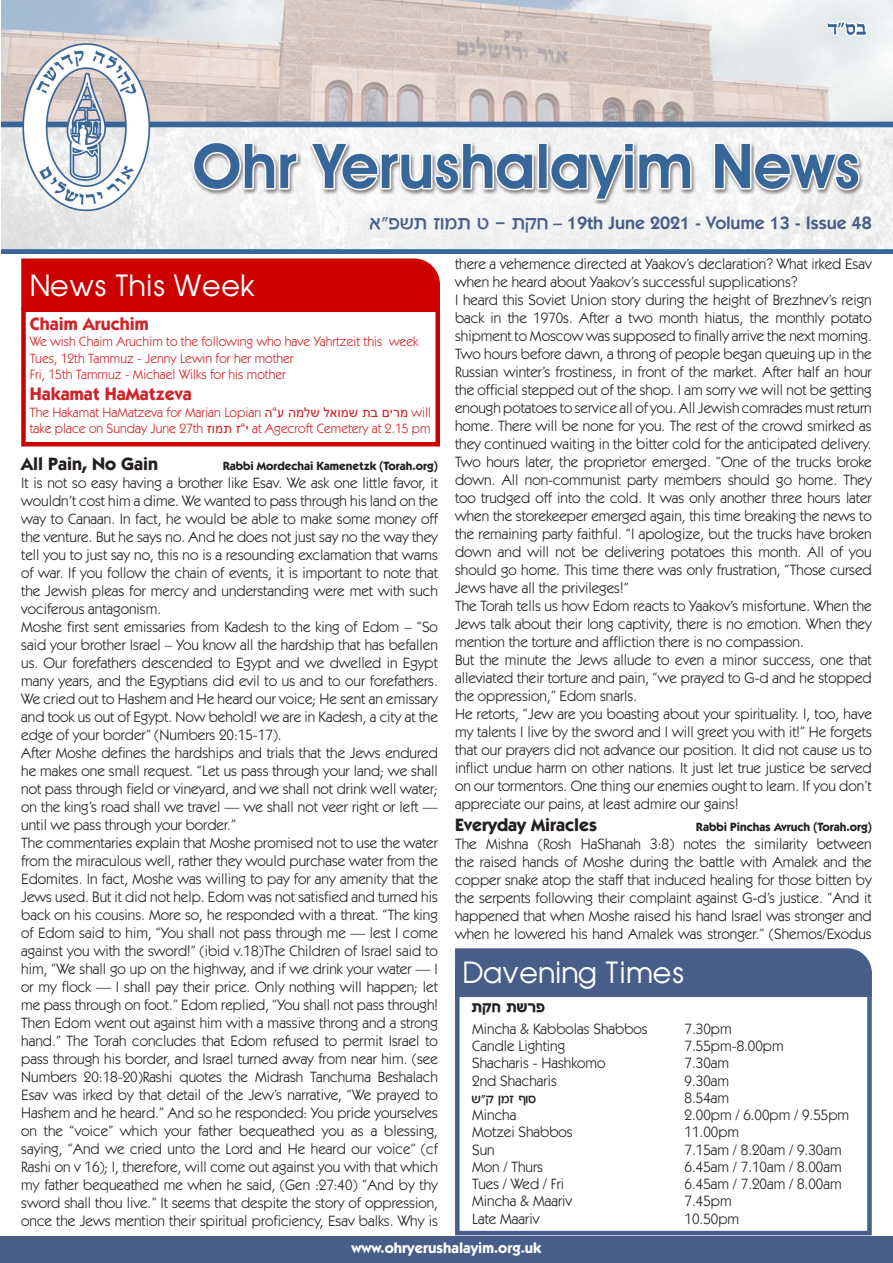
<style>
.page{position:relative;width:893px;height:1263px;background:#fff}
.page>*{position:absolute;margin:0;border:0;box-sizing:border-box;transform-origin:0 0}
.t1{font:27px "Avant Garde";color:#fff}
.t2{font:600 18px "ITC Kabel Std";color:#485e88}
.t3{font:700 18px "ITC Kabel Std";color:#231f20}
.t4{font:700 18px "ITC Kabel Std";color:#d1232a}
.t5{font:700 18px "Davka Kastel";color:#231f20}
.t6{font:15px/18px "ITC Kabel Std";color:#231f20}
.t7{font:700 15px "ITC Kabel Std";color:#fff}
.t8{font:15px "Davka Kastel";color:#231f20}
.t9{font:13.5px/16.2px "ITC Kabel Std";color:#d1232a}
.t10{font:700 12px "ITC Kabel Std";color:#231f20}
.s1{font-family:"Davka Kastel";font-weight:400;font-size:22.5px}
.s2{font-family:"Arial"}
</style>
<div class="page">
<div style="left:0;top:1236px;width:893px;height:27px;background:#485e88"></div>
<img style="left:1px;top:0;width:892px;height:253px">
<div style="left:455px;top:971px;width:417px;height:264px;border:4px solid #485e88"></div>
<div style="left:21px;top:307px;width:419px;height:139px;border:4px solid #c00"></div>
<div style="left:21px;top:258px;width:419px;height:52px;background:#c00"></div>
<div style="left:455px;top:948px;width:417px;height:49px;background:#485e88"></div>
<p class="t2" style="left:370px;top:212px;width:503px"><span class="s1">`"tyz fenz h - zwg</span> – 19th June 2021 - Volume 13 - Issue 48</p>
<h1 class="t1" style="left:30px;top:268px;width:227px">News This Week</h1>
<p class="t4" style="left:30px;top:313px;width:121px">Chaim Aruchim</p>
<p class="t9" style="left:30px;top:334px;width:390px">We wish Chaim Aruchim to the following who have Yahrtzeit this week<br>Tues, 12th Tammuz - Jenny Lewin for her mother<br>Fri, 15th Tammuz - Michael Wilks for his mother</p>
<p class="t4" style="left:30px;top:383px;width:164px">Hakamat HaMatzeva</p>
<p class="t9" style="left:30px;top:404px;width:403px">The Hakamat HaMatzeva for Marian Lopian <span class="s2">ה“ע המ של מואל ש תב מרים</span> will take place on Sunday June 27th <span class="s2">מוז ת ז“י</span> at Agecroft Cemetery at 2.15 pm</p>
<p class="t3" style="left:21px;top:453px;width:139px">All Pain, No Gain</p>
<p class="t10" style="left:223px;top:459px;width:216px">Rabbi Mordechai Kamenetzk (Torah.org)</p>
<p class="t6" style="left:21px;top:474px;width:418px">It is not so easy having a brother like Esav. We ask one little favor, it wouldn’t cost him a dime. We wanted to pass through his land on the way to Canaan. In fact, he would be able to make some money off the venture. But he says no. And he does not just say no the way they tell you to just say no, this no is a resounding exclamation that warns of war. If you follow the chain of events, it is important to note that the Jewish pleas for mercy and understanding were met with such vociferous antagonism.<br>Moshe first sent emissaries from Kadesh to the king of Edom – “So said your brother Israel – You know all the hardship that has befallen us. Our forefathers descended to Egypt and we dwelled in Egypt many years, and the Egyptians did evil to us and to our forefathers.<br>We cried out to Hashem and He heard our voice; He sent an emissary and took us out of Egypt. Now behold! we are in Kadesh, a city at the edge of your border” (Numbers 20:15-17).<br>After Moshe defines the hardships and trials that the Jews endured he makes one small request. “Let us pass through your land; we shall not pass through field or vineyard, and we shall not drink well water; on the king’s road shall we travel — we shall not veer right or left — until we pass through your border.”<br>The commentaries explain that Moshe promised not to use the water from the miraculous well, rather they would purchase water from the Edomites. In fact, Moshe was willing to pay for any amenity that the Jews used. But it did not help. Edom was not satisfied and turned his back on his cousins. More so, he responded with a threat. “The king of Edom said to him, “You shall not pass through me — lest I come against you with the sword!” (ibid v.18)The Children of Israel said to him, “We shall go up on the highway, and if we drink your water — I or my flock — I shall pay their price. Only nothing will happen; let me pass through on foot.” Edom replied, “You shall not pass through!<br>Then Edom went out against him with a massive throng and a strong hand.” The Torah concludes that Edom refused to permit Israel to pass through his border, and Israel turned away from near him. (see Numbers 20:18-20)Rashi quotes the Midrash Tanchuma Beshalach Esav was irked by that detail of the Jew’s narrative, “We prayed to Hashem and he heard.” And so he responded: You pride yourselves on the “voice” which your father bequeathed you as a blessing, saying, “And we cried unto the Lord and He heard our voice” (cf Rashi on v 16); I, therefore, will come out against you with that which my father bequeathed me when he said, (Gen :27:40) “And by thy sword shall thou live.” It seems that despite the story of oppression, once the Jews mention their spiritual proficiency, Esav balks. Why is</p>
<p class="t6" style="left:455px;top:255px;width:418px">there a vehemence directed at Yaakov’s declaration? What irked Esav when he heard about Yaakov’s successful supplications?<br>I heard this Soviet Union story during the height of Brezhnev’s reign back in the 1970s. After a two month hiatus, the monthly potato shipment to Moscow was supposed to finally arrive the next morning.<br>Two hours before dawn, a throng of people began queuing up in the Russian winter’s frostiness, in front of the market. After half an hour the official stepped out of the shop. I am sorry we will not be getting enough potatoes to service all of you. All Jewish comrades must return home. There will be none for you. The rest of the crowd smirked as they continued waiting in the bitter cold for the anticipated delivery.<br>Two hours later, the proprietor emerged. “One of the trucks broke down. All non-communist party members should go home. They too trudged off into the cold. It was only another three hours later when the storekeeper emerged again, this time breaking the news to the remaining party faithful. “I apologize, but the trucks have broken down and will not be delivering potatoes this month. All of you should go home. This time there was only frustration, “Those cursed Jews have all the privileges!”<br>The Torah tells us how Edom reacts to Yaakov’s misfortune. When the Jews talk about their long captivity, there is no emotion. When they mention the torture and affliction there is no compassion.<br>But the minute the Jews allude to even a minor success, one that alleviated their torture and pain, “we prayed to G-d and he stopped the oppression,” Edom snarls.<br>He retorts, “Jew are you boasting about your spirituality. I, too, have my talents I live by the sword and I will greet you with it!” He forgets that our prayers did not advance our position. It did not cause us to inflict undue harm on other nations. It just let true justice be served on our tormentors. One thing our enemies ought to learn. If you don’t appreciate our pains, at least admire our gains!</p>
<p class="t3" style="left:455px;top:814px;width:144px">Everyday Miracles</p>
<p class="t10" style="left:696px;top:820px;width:177px">Rabbi Pinchas Avruch (Torah.org)</p>
<p class="t6" style="left:455px;top:835px;width:418px;text-align:justify">The Mishna (Rosh HaShanah 3:8) notes the similarity between the raised hands of Moshe during the battle with Amalek and the copper snake atop the staff that induced healing for those bitten by the serpents following their complaint against G-d’s justice. “And it happened that when Moshe raised his hand Israel was stronger and when he lowered his hand Amalek was stronger.” (Shemos/Exodus</p>
<h1 class="t1" style="left:463px;top:955px;width:223px">Davening Times</h1>
<p class="t5" style="left:472px;top:997px;width:75px">zwg zyxt</p>
<p class="t6" style="left:472px;top:1020px;width:177px;line-height:17.2px">Mincha &amp; Kabbolas Shabbos<br>Candle Lighting<br>Shacharis - Hashkomo<br>2nd Shacharis</p>
<p class="t8" style="left:472px;top:1090px;width:66px">y"w onf seq</p>
<p class="t6" style="left:472px;top:1106px;width:102px;line-height:17.2px">Mincha<br>Motzei Shabbos<br>Sun<br>Mon / Thurs<br>Tues / Wed / Fri<br>Mincha &amp; Maariv<br>Late Maariv</p>
<p class="t6" style="left:685px;top:1020px;width:166px;line-height:17.2px">7.30pm<br>7.55pm-8.00pm<br>7.30am<br>9.30am<br>8.54am<br>2.00pm / 6.00pm / 9.55pm<br>11.00pm<br>7.15am / 8.20am / 9.30am<br>6.45am / 7.10am / 8.00am<br>6.45am / 7.20am / 8.00am<br>7.45pm<br>10.50pm</p>
<p class="t7" style="left:351px;top:1239px;width:192px">www.ohryerushalayim.org.uk</p>
</div>
